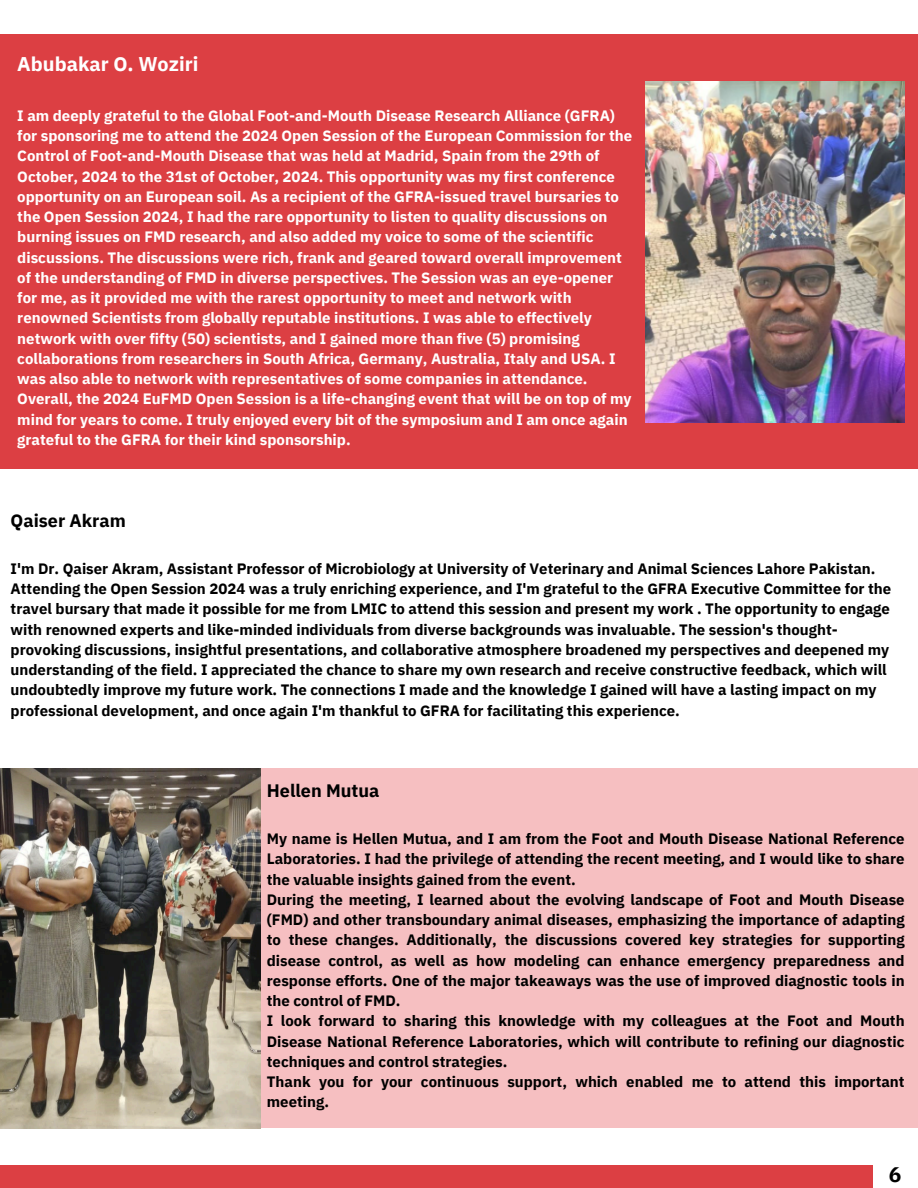
<style>
.page{position:relative;width:918px;height:1188px;background:#fff}
.page>*{position:absolute;margin:0;border:0;box-sizing:border-box;transform-origin:0 0}
.t1{font:700 21px "IBM Plex Sans";color:#000}
.t2{font:700 19.8px "IBM Plex Sans";color:#fff}
.t3{font:700 18px "IBM Plex Sans";color:#000}
.t4{font:700 15px/20.2px "IBM Plex Sans";color:#000;text-align:justify}
.t5{font:700 15px/20.2px "IBM Plex Sans";color:#fff}
</style>
<div class="page">
<div style="left:0;top:1165px;width:872px;height:23px;background:#dc3f43"></div>
<div style="left:0;top:35px;width:918px;height:434px;background:#dc3f43"></div>
<img style="left:646px;top:81px;width:258px;height:341px">
<div style="left:0;top:768px;width:918px;height:360px;background:#f6bfc1"></div>
<img style="left:0;top:768px;width:261px;height:360px">
<p class="t2" style="left:17px;top:51px;width:183px">Abubakar O. Woziri</p>
<p class="t5" style="left:17px;top:105px;width:616px">I am deeply grateful to the Global Foot-and-Mouth Disease Research Alliance (GFRA) for sponsoring me to attend the 2024 Open Session of the European Commission for the Control of Foot-and-Mouth Disease that was held at Madrid, Spain from the 29th of October, 2024 to the 31st of October, 2024. This opportunity was my first conference opportunity on an European soil. As a recipient of the GFRA-issued travel bursaries to the Open Session 2024, I had the rare opportunity to listen to quality discussions on burning issues on FMD research, and also added my voice to some of the scientific discussions. The discussions were rich, frank and geared toward overall improvement of the understanding of FMD in diverse perspectives. The Session was an eye-opener for me, as it provided me with the rarest opportunity to meet and network with renowned Scientists from globally reputable institutions. I was able to effectively network with over fifty (50) scientists, and I gained more than five (5) promising collaborations from researchers in South Africa, Germany, Australia, Italy and USA. I was also able to network with representatives of some companies in attendance.<br>Overall, the 2024 EuFMD Open Session is a life-changing event that will be on top of my mind for years to come. I truly enjoyed every bit of the symposium and I am once again grateful to the GFRA for their kind sponsorship.</p>
<h1 class="t3" style="left:11px;top:508px;width:117px">Qaiser Akram</h1>
<p class="t4" style="left:11px;top:558px;width:882px;text-align:left">I'm Dr. Qaiser Akram, Assistant Professor of Microbiology at University of Veterinary and Animal Sciences Lahore Pakistan.<br>Attending the Open Session 2024 was a truly enriching experience, and I'm grateful to the GFRA Executive Committee for the travel bursary that made it possible for me from LMIC to attend this session and present my work . The opportunity to engage with renowned experts and like-minded individuals from diverse backgrounds was invaluable. The session's thought&shy;provoking discussions, insightful presentations, and collaborative atmosphere broadened my perspectives and deepened my understanding of the field. I appreciated the chance to share my own research and receive constructive feedback, which will undoubtedly improve my future work. The connections I made and the knowledge I gained will have a lasting impact on my professional development, and once again I'm thankful to GFRA for facilitating this experience.</p>
<p class="t3" style="left:267px;top:778px;width:114px">Hellen Mutua</p>
<h1 class="t4" style="left:267px;top:828px;width:639px">My name is Hellen Mutua, and I am from the Foot and Mouth Disease National Reference Laboratories. I had the privilege of attending the recent meeting, and I would like to share the valuable insights gained from the event.</h1>
<p class="t4" style="left:267px;top:889px;width:639px">During the meeting, I learned about the evolving landscape of Foot and Mouth Disease (FMD) and other transboundary animal diseases, emphasizing the importance of adapting to these changes. Additionally, the discussions covered key strategies for supporting disease control, as well as how modeling can enhance emergency preparedness and response efforts. One of the major takeaways was the use of improved diagnostic tools in the control of FMD.</p>
<p class="t4" style="left:267px;top:1011px;width:639px">I look forward to sharing this knowledge with my colleagues at the Foot and Mouth Disease National Reference Laboratories, which will contribute to refining our diagnostic techniques and control strategies.</p>
<p class="t4" style="left:267px;top:1071px;width:639px">Thank you for your continuous support, which enabled me to attend this important meeting.</p>
<h1 class="t1" style="left:889px;top:1161px;width:14px">6</h1>
</div>
